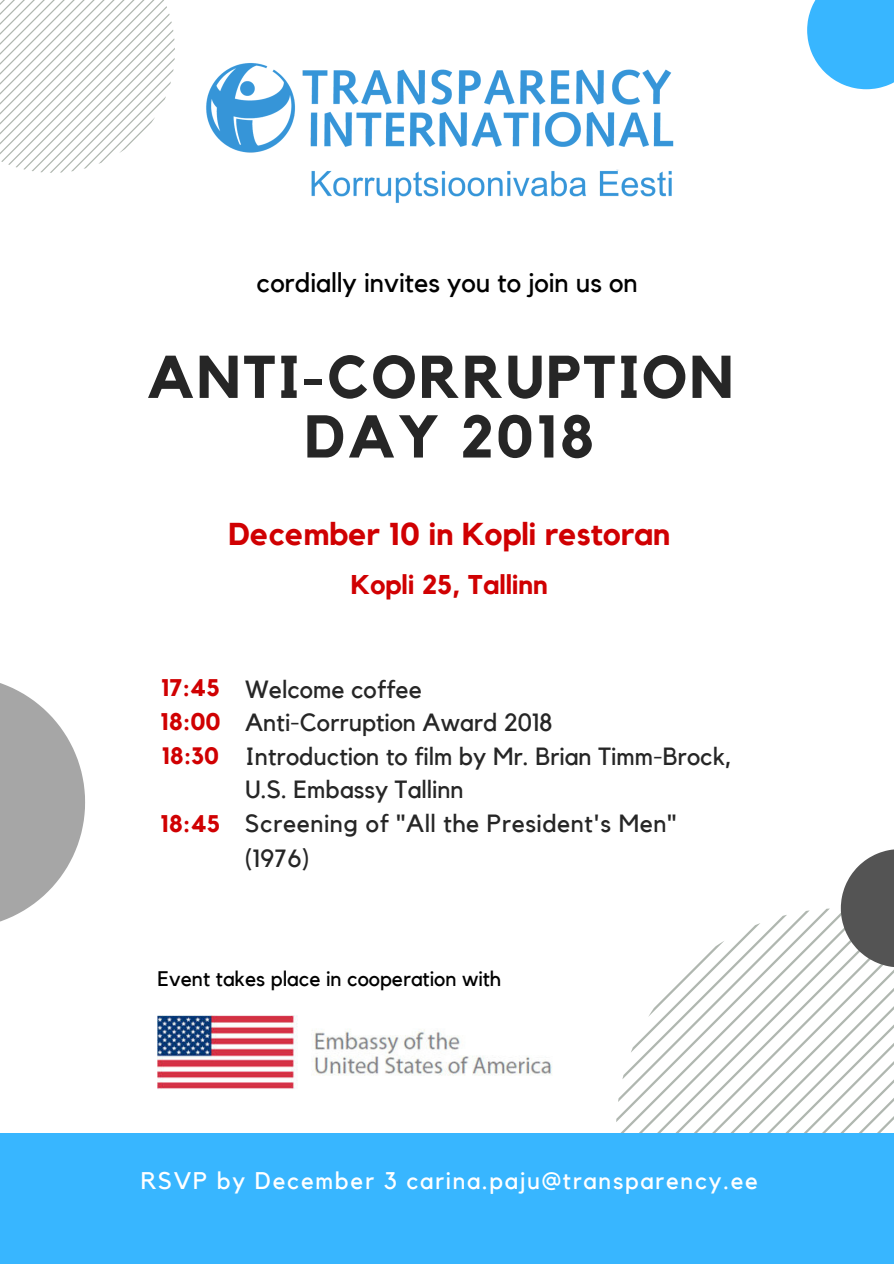
<style>
.page{position:relative;width:894px;height:1264px;background:#fff}
.page>*{position:absolute;margin:0;border:0;box-sizing:border-box;transform-origin:0 0}
.t1{font:700 59.55px/59.6px "Kollektif";letter-spacing:.04em;color:#262626;text-align:center}
.t2{font:700 31.5px "Kollektif";color:#d00002}
.t3{font:27px "Kollektif";color:#000}
.t4{font:700 27px "Kollektif";color:#d00002}
.t5{font:24.75px/33.9px "Kollektif";color:#262626}
.t6{font:24px "Kollektif";letter-spacing:.07em;color:#fff}
.t7{font:700 24px/33.8px "Kollektif";color:#d00002}
.t8{font:700 23.7px "Kollektif";color:#d00002}
.t9{font:21px "Kollektif";color:#000}
</style>
<div class="page">
<div style="left:0;top:1133px;width:893px;height:130px;background:#38b6ff"></div>
<svg style="left:0;top:0;width:175px;height:173px"></svg>
<svg style="left:807px;top:0;width:86px;height:89px;background:#4ebeff"></svg>
<svg style="left:0;top:683px;width:85px;height:239px"></svg>
<img style="left:158px;top:1015px;width:394px;height:74px">
<img style="left:206px;top:63px;width:468px;height:140px">
<svg style="left:618px;top:849px;width:275px;height:284px"></svg>
<p class="t3" style="left:256px;top:270px;width:382px">cordially invites you to join us on</p>
<h1 class="t1" style="left:147px;top:350px;width:588px">ANTI-CORRUPTION<br>DAY 2018</h1>
<p class="t2" style="left:228px;top:520px;width:443px">December 10 in Kopli restoran</p>
<p class="t4" style="left:351px;top:572px;width:198px">Kopli 25, Tallinn</p>
<p class="t7" style="left:160px;top:672px;width:62px">17:45<br>18:00</p>
<p class="t8" style="left:161px;top:745px;width:59px">18:30</p>
<p class="t7" style="left:160px;top:807px;width:62px">18:45</p>
<p class="t5" style="left:245px;top:673px;width:488px">Welcome coffee<br>Anti-Corruption Award 2018<br>Introduction to film by Mr. Brian Timm-Brock,<br>U.S. Embassy Tallinn<br>Screening of "All the President's Men" (1976)</p>
<p class="t9" style="left:158px;top:968px;width:345px">Event takes place in cooperation with</p>
<p class="t6" style="left:141px;top:1169px;width:618px">RSVP by December 3 carina.paju@transparency.ee</p>
</div>
